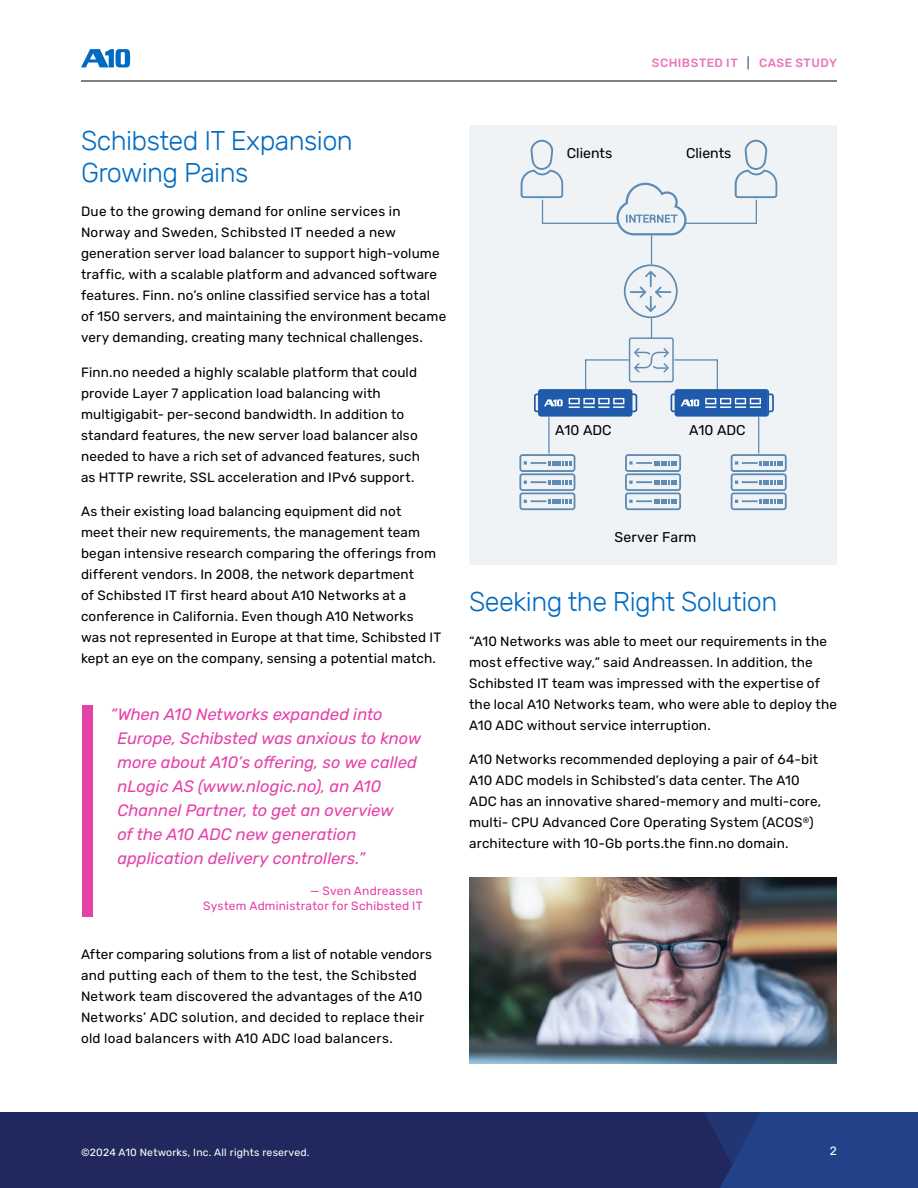
<style>
.page{position:relative;width:918px;height:1188px;background:#fff}
.page>*{position:absolute;margin:0;border:0;box-sizing:border-box;transform-origin:0 0}
.t1{font:300 27px/31.5px "Rubik";letter-spacing:-.02em;color:#006bc2}
.t2{font:italic 16.5px/24px "Rubik";color:#e541a7}
.t3{font:14.1px "Rubik";color:#000}
.t4{font:13.5px/21px "Rubik";letter-spacing:.01em;color:#000}
.t5{font:12px/15.9px "Rubik";letter-spacing:.015em;color:#e541a7;text-align:right}
.t6{font:500 12px "Rubik";letter-spacing:.04em;color:#ec75bd}
.t7{font:12px "Rubik";color:#fff}
.t8{font:10.5px "Rubik";letter-spacing:.02em;color:#fff}
.s1{color:#506a9a}
</style>
<div class="page">
<hr style="left:81px;top:81px;width:756px;height:1px;background:#010101">
<svg style="left:81px;top:49px;width:49px;height:18px"></svg>
<div style="left:0;top:1112px;width:918px;height:76px;background:#21285d"></div>
<svg style="left:705px;top:1112px;width:213px;height:76px;background:#213e83"></svg>
<div style="left:469px;top:125px;width:368px;height:440px;background:#eff3f5"></div>
<hr style="left:548px;top:417px;width:2px;height:36px;background:#5b89b5">
<hr style="left:758px;top:417px;width:1px;height:36px;background:#5b89b5">
<svg style="left:519px;top:454px;width:56px;height:56px"></svg>
<svg style="left:731px;top:454px;width:56px;height:56px"></svg>
<svg style="left:625px;top:454px;width:56px;height:56px"></svg>
<svg style="left:521px;top:140px;width:256px;height:277px"></svg>
<div style="left:82px;top:705px;width:11px;height:212px;background:#e541a7"></div>
<img style="left:469px;top:878px;width:368px;height:185px">
<p class="t6" style="left:652px;top:56px;width:187px">SCHIBSTED IT <span class="s1">|</span> CASE STUDY</p>
<h1 class="t1" style="left:81px;top:126px;width:273px">Schibsted IT Expansion<br>Growing Pains</h1>
<p class="t4" style="left:81px;top:201px;width:367px">Due to the growing demand for online services in Norway and Sweden, Schibsted IT needed a new generation server load balancer to support high-volume traffic, with a scalable platform and advanced software features. Finn. no’s online classified service has a total of 150 servers, and maintaining the environment became very demanding, creating many technical challenges.</p>
<p class="t4" style="left:81px;top:362px;width:340px">Finn.no needed a highly scalable platform that could provide Layer 7 application load balancing with multigigabit- per-second bandwidth. In addition to standard features, the new server load balancer also needed to have a rich set of advanced features, such as HTTP rewrite, SSL acceleration and IPv6 support.</p>
<p class="t4" style="left:81px;top:501px;width:362px">As their existing load balancing equipment did not<br>meet their new requirements, the management team began intensive research comparing the offerings from different vendors. In 2008, the network department<br>of Schibsted IT first heard about A10 Networks at a conference in California. Even though A10 Networks was not represented in Europe at that time, Schibsted IT kept an eye on the company, sensing a potential match.</p>
<p class="t2" style="left:117px;top:703px;width:306px;text-indent:-7px">“When A10 Networks expanded into Europe, Schibsted was anxious to know more about A10’s offering, so we called nLogic AS (www.nlogic.no), an A10<br>Channel Partner, to get an overview<br>of the A10 ADC new generation application delivery controllers.”</p>
<p class="t5" style="left:203px;top:883px;width:221px">— Sven Andreassen<br>System Administrator for Schibsted IT</p>
<p class="t4" style="left:81px;top:944px;width:352px">After comparing solutions from a list of notable vendors and putting each of them to the test, the Schibsted Network team discovered the advantages of the A10<br>Networks’ ADC solution, and decided to replace their old load balancers with A10 ADC load balancers.</p>
<p class="t3" style="left:567px;top:145px;width:47px">Clients</p>
<p class="t3" style="left:686px;top:145px;width:47px">Clients</p>
<p class="t3" style="left:555px;top:422px;width:58px">A10 ADC</p>
<p class="t3" style="left:689px;top:422px;width:58px">A10 ADC</p>
<p class="t3" style="left:615px;top:529px;width:83px">Server Farm</p>
<h1 class="t1" style="left:469px;top:587px;width:310px">Seeking the Right Solution</h1>
<p class="t4" style="left:469px;top:631px;width:369px">“A10 Networks was able to meet our requirements in the most effective way,” said Andreassen. In addition, the Schibsted IT team was impressed with the expertise of the local A10 Networks team, who were able to deploy the A10 ADC without service interruption.</p>
<p class="t4" style="left:469px;top:749px;width:354px">A10 Networks recommended deploying a pair of 64-bit A10 ADC models in Schibsted’s data center. The A10<br>ADC has an innovative shared-memory and multi-core, multi- CPU Advanced Core Operating System (ACOS<sup>®</sup>) architecture with 10-Gb ports.the finn.no domain.</p>
<p class="t8" style="left:81px;top:1146px;width:230px">©️2024 A10 Networks, Inc. All rights reserved.</p>
<p class="t7" style="left:830px;top:1144px;width:9px">2</p>
</div>
